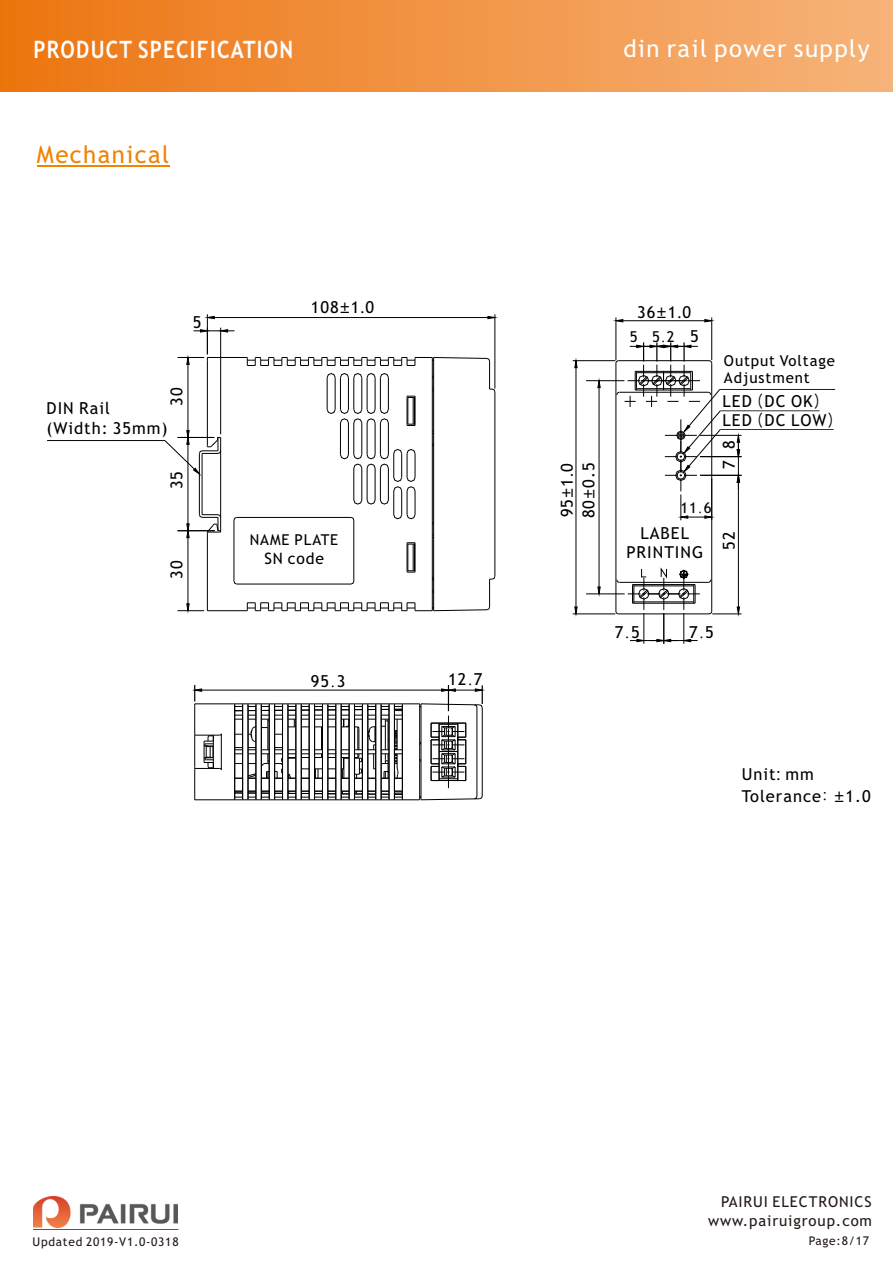
<style>
.page{position:relative;width:893px;height:1263px;background:#fff}
.page>*{position:absolute;margin:0;border:0;box-sizing:border-box;transform-origin:0 0}
.t1{font:700 24px "Trebuchet MS";letter-spacing:.06em;color:#fff;scale:.86 1}
.t2{font:24px "Trebuchet MS";letter-spacing:.06em;color:#fff}
.t3{font:24px "Trebuchet MS";letter-spacing:.06em;color:#f08300}
.t4{font:16.5px/19.2px "Trebuchet MS";letter-spacing:.06em;color:#000}
.t5{font:15.75px "Trebuchet MS";letter-spacing:.06em;color:#000}
.t6{font:15px/17.4px "Trebuchet MS";letter-spacing:.06em;color:#000}
.t7{font:15px "Trebuchet MS";letter-spacing:.06em;color:#231916}
.t8{font:12px "Trebuchet MS";letter-spacing:.06em;color:#231916}
.s1{font-family:"Microsoft Ya Hei"}
.s2{font-family:"Gulim"}
</style>
<div class="page">
<div style="left:0;top:0;width:893px;height:91px;background:linear-gradient(to right,#ec7511,#f6b47b)"></div>
<img style="left:33px;top:1196px;width:144px;height:31px">
<hr style="left:33px;top:1229px;width:145px;height:1px;background:#595857">
<hr style="left:37px;top:166px;width:132px;height:1px;background:#f08300">
<hr style="left:195px;top:704px;width:40px;height:1px;background:#000">
<hr style="left:202px;top:690px;width:240px;height:1px;background:#000">
<hr style="left:195px;top:799px;width:40px;height:1px;background:#000">
<svg style="left:234px;top:685px;width:249px;height:115px"></svg>
<svg style="left:194px;top:685px;width:28px;height:115px"></svg>
<hr style="left:738px;top:482px;width:1px;height:125px;background:#000">
<hr style="left:700px;top:475px;width:41px;height:1px;background:#000">
<hr style="left:683px;top:613px;width:1px;height:31px;background:#000">
<hr style="left:663px;top:613px;width:1px;height:31px;background:#000">
<hr style="left:644px;top:613px;width:1px;height:31px;background:#000">
<svg style="left:630px;top:639px;width:68px;height:3px"></svg>
<hr style="left:586px;top:594px;width:39px;height:1px;background:#000">
<hr style="left:586px;top:380px;width:38px;height:1px;background:#000">
<hr style="left:599px;top:388px;width:1px;height:199px;background:#000">
<svg style="left:598px;top:587px;width:2px;height:7px"></svg>
<svg style="left:598px;top:380px;width:2px;height:8px"></svg>
<hr style="left:573px;top:360px;width:42px;height:1px;background:#000">
<hr style="left:573px;top:614px;width:42px;height:1px;background:#000">
<hr style="left:576px;top:368px;width:1px;height:239px;background:#000">
<svg style="left:575px;top:360px;width:2px;height:8px"></svg>
<svg style="left:575px;top:607px;width:2px;height:8px"></svg>
<hr style="left:616px;top:317px;width:1px;height:43px;background:#000">
<hr style="left:711px;top:317px;width:1px;height:43px;background:#000">
<hr style="left:623px;top:320px;width:82px;height:1px;background:#000">
<svg style="left:615px;top:319px;width:8px;height:3px"></svg>
<svg style="left:705px;top:319px;width:8px;height:3px"></svg>
<hr style="left:700px;top:435px;width:41px;height:1px;background:#000">
<hr style="left:700px;top:456px;width:41px;height:1px;background:#000">
<svg style="left:737px;top:435px;width:3px;height:54px"></svg>
<hr style="left:720px;top:389px;width:115px;height:1px;background:#000">
<hr style="left:720px;top:410px;width:99px;height:1px;background:#000">
<hr style="left:720px;top:429px;width:114px;height:1px;background:#000">
<svg style="left:708px;top:607px;width:33px;height:8px"></svg>
<hr style="left:619px;top:582px;width:89px;height:1px;background:#000">
<hr style="left:711px;top:363px;width:1px;height:248px;background:#000">
<hr style="left:618px;top:614px;width:91px;height:1px;background:#000">
<hr style="left:616px;top:363px;width:1px;height:248px;background:#000">
<svg style="left:628px;top:567px;width:72px;height:44px"></svg>
<hr style="left:234px;top:520px;width:1px;height:61px;background:#000">
<hr style="left:237px;top:584px;width:114px;height:1px;background:#000">
<hr style="left:354px;top:520px;width:1px;height:61px;background:#000">
<hr style="left:237px;top:517px;width:114px;height:1px;background:#000">
<hr style="left:188px;top:538px;width:1px;height:66px;background:#000">
<hr style="left:178px;top:530px;width:37px;height:1px;background:#000">
<hr style="left:188px;top:444px;width:1px;height:80px;background:#000">
<svg style="left:187px;top:524px;width:2px;height:14px"></svg>
<hr style="left:220px;top:328px;width:1px;height:106px;background:#000">
<hr style="left:207px;top:314px;width:1px;height:40px;background:#000">
<hr style="left:495px;top:314px;width:1px;height:75px;background:#000">
<hr style="left:214px;top:317px;width:274px;height:1px;background:#000">
<svg style="left:207px;top:316px;width:7px;height:3px"></svg>
<svg style="left:488px;top:316px;width:8px;height:3px"></svg>
<hr style="left:188px;top:364px;width:1px;height:66px;background:#000">
<hr style="left:432px;top:360px;width:1px;height:248px;background:#000">
<hr style="left:220px;top:437px;width:1px;height:95px;background:#000">
<hr style="left:495px;top:392px;width:1px;height:184px;background:#000">
<hr style="left:433px;top:360px;width:1px;height:248px;background:#000">
<hr style="left:199px;top:453px;width:1px;height:62px;background:#000">
<hr style="left:202px;top:453px;width:1px;height:62px;background:#000">
<hr style="left:47px;top:440px;width:118px;height:1px;background:#000">
<svg style="left:164px;top:430px;width:58px;height:44px"></svg>
<svg style="left:199px;top:514px;width:22px;height:19px"></svg>
<svg style="left:178px;top:328px;width:56px;height:37px"></svg>
<hr style="left:207px;top:357px;width:40px;height:1px;background:#000">
<hr style="left:207px;top:610px;width:40px;height:1px;background:#000">
<svg style="left:178px;top:604px;width:30px;height:7px"></svg>
<hr style="left:207px;top:360px;width:1px;height:85px;background:#000">
<hr style="left:207px;top:533px;width:1px;height:75px;background:#000">
<svg style="left:247px;top:534px;width:249px;height:77px"></svg>
<hr style="left:388px;top:423px;width:1px;height:32px;background:#000">
<hr style="left:380px;top:423px;width:1px;height:32px;background:#000">
<hr style="left:375px;top:423px;width:1px;height:32px;background:#000">
<hr style="left:367px;top:423px;width:1px;height:32px;background:#000">
<hr style="left:362px;top:423px;width:1px;height:32px;background:#000">
<hr style="left:354px;top:423px;width:1px;height:32px;background:#000">
<hr style="left:348px;top:423px;width:1px;height:32px;background:#000">
<hr style="left:340px;top:423px;width:1px;height:32px;background:#000">
<svg style="left:340px;top:449px;width:76px;height:72px"></svg>
<svg style="left:247px;top:357px;width:249px;height:77px"></svg>
<svg style="left:615px;top:342px;width:106px;height:178px"></svg>
<h1 class="t1" style="left:33px;top:40px;width:304px">PRODUCT SPECIFICATION</h1>
<h1 class="t3" style="left:37px;top:146px;width:134px">Mechanical</h1>
<h1 class="t2" style="left:623px;top:39px;width:248px">din rail power supply</h1>
<p class="t4" style="left:193px;top:314px;width:10px">5</p>
<p class="t4" style="left:168px;top:406px;width:20px;rotate:-90deg">30</p>
<p class="t4" style="left:47px;top:400px;width:123px">DIN Rail (Width: 35mm)</p>
<p class="t4" style="left:168px;top:489px;width:20px;rotate:-90deg">35</p>
<p class="t4" style="left:311px;top:299px;width:65px">108<span class="s1">±</span>1<span class="s1">.</span>0</p>
<p class="t4" style="left:637px;top:304px;width:55px">36<span class="s1">±</span>1<span class="s1">.</span>0</p>
<p class="t6" style="left:630px;top:329px;width:9px">5</p>
<p class="t4" style="left:690px;top:328px;width:10px">5</p>
<p class="t6" style="left:652px;top:329px;width:24px">5<span class="s2">.</span>2</p>
<p class="t4" style="left:557px;top:518px;width:57px;line-height:21.9px;rotate:-90deg">95<span class="s1">±</span>1<span class="s1">.</span>0<br>80<span class="s1">±</span>0.5</p>
<p class="t6" style="left:680px;top:500px;width:33px">11<span class="s2">.</span>6</p>
<p class="t6" style="left:724px;top:353px;width:113px">Output Voltage<br>Adjustment</p>
<p class="t4" style="left:722px;top:393px;width:113px;line-height:18.6px">LED <span class="s2">(</span>DC OK<span class="s2">)<br></span>LED <span class="s2">(</span>DC LOW<span class="s2">)</span></p>
<p class="t4" style="left:721px;top:449px;width:10px;rotate:-90deg">8</p>
<p class="t4" style="left:721px;top:469px;width:10px;rotate:-90deg">7</p>
<p class="t4" style="left:168px;top:579px;width:20px;rotate:-90deg">30</p>
<p class="t6" style="left:250px;top:533px;width:90px">NAME PLATE</p>
<p class="t5" style="left:264px;top:553px;width:61px">SN code</p>
<p class="t4" style="left:311px;top:673px;width:36px">95<span class="s2">.</span>3</p>
<p class="t4" style="left:448px;top:671px;width:36px">12<span class="s2">.</span>7</p>
<p class="t4" style="left:626px;top:525px;width:78px;text-align:center">LABEL<br>PRINTING</p>
<p class="t4" style="left:721px;top:550px;width:20px;rotate:-90deg">52</p>
<p class="t4" style="left:615px;top:624px;width:26px">7<span class="s2">.</span>5</p>
<p class="t4" style="left:689px;top:624px;width:26px">7<span class="s2">.</span>5</p>
<p class="t4" style="left:742px;top:765px;width:131px;line-height:21.8px">Unit<span class="s1">:</span> mm<br>Tolerance<span class="s2">:</span> <span class="s1">±</span>1.0</p>
<p class="t8" style="left:33px;top:1237px;width:147px">Updated 2019-V1.0-0318</p>
<p class="t7" style="left:721px;top:1196px;width:152px">PAIRUI ELECTRONICS</p>
<p class="t7" style="left:708px;top:1215px;width:165px">www.pairuigroup.com</p>
<p class="t8" style="left:809px;top:1236px;width:62px">Page:8/17</p>
</div>
